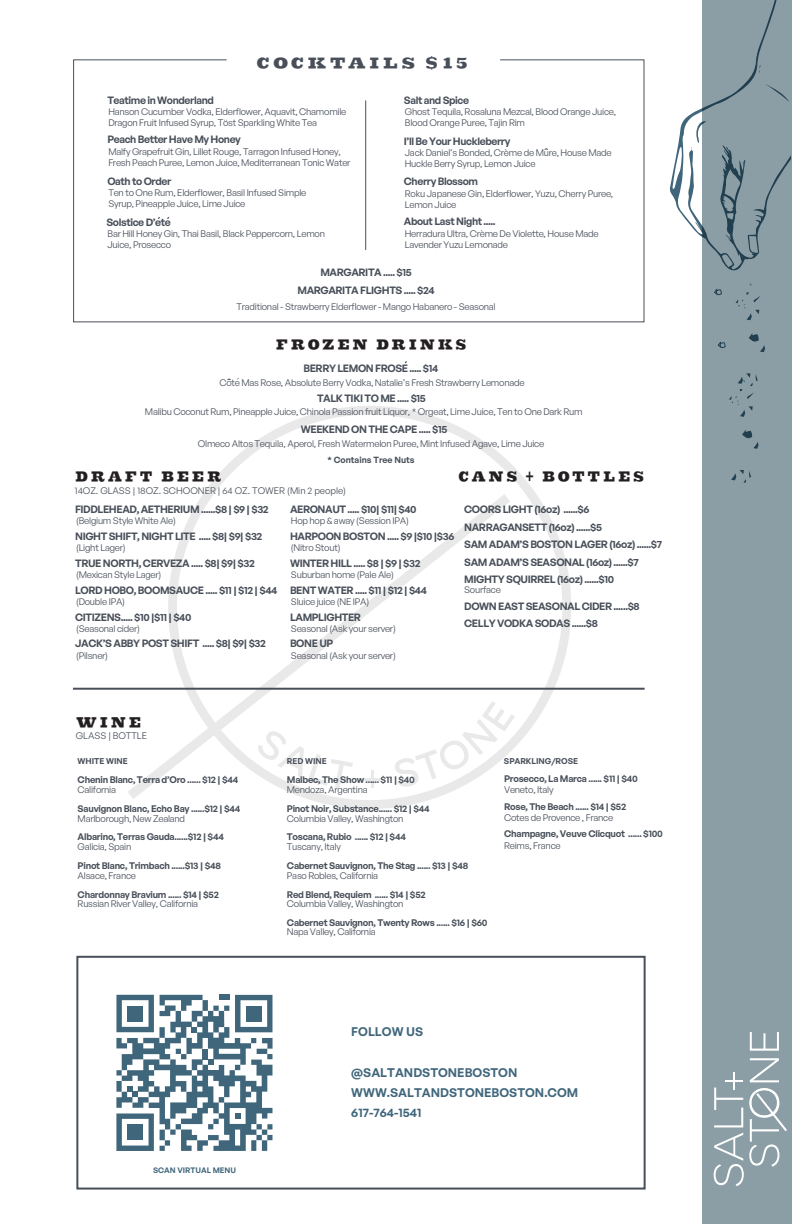
<style>
.page{position:relative;width:792px;height:1224px;background:#fff}
.page>*{position:absolute;margin:0;border:0;box-sizing:border-box;transform-origin:0 0}
.t1{font:20.2px "Sutro Deluxe Inline Fill";color:#484f59;scale:.93 1}
.t2{font:19.1px "Sutro Deluxe Inline Fill";color:#231f20;scale:.78 1}
.t3{font:18.7px "Sutro Deluxe Inline Fill";color:#231f20;scale:.8 1}
.t4{font:600 12.2px/20.3px "General Sans";color:#40667b}
.t5{font:600 10.4px/17.5px "General Sans";letter-spacing:-.04em;color:#484f59}
.t6{font:9.3px/11.2px "General Sans";letter-spacing:-.025em;color:#484f59}
.t7{font:600 9.3px "General Sans";letter-spacing:-.025em;color:#484f59}
.t8{font:9.3px "General Sans";color:#484f59}
.t9{font:600 8.7px "General Sans";color:#484f59}
.t10{font:600 8.2px "General Sans";color:#484f59}
.t11{font:600 7.7px "General Sans";color:#40667b}
</style>
<div class="page">
<svg style="left:203px;top:406px;width:368px;height:403px"></svg>
<svg style="left:128px;top:494px;width:382px;height:305px"></svg>
<svg style="left:257px;top:730px;width:96px;height:58px"></svg>
<svg style="left:394px;top:701px;width:121px;height:86px"></svg>
<hr style="left:371px;top:771px;width:3px;height:17px;background:#231f20">
<svg style="left:364px;top:778px;width:17px;height:2px"></svg>
<div style="left:703px;top:0;width:89px;height:1224px;background:#8b9ea5"></div>
<svg style="left:670px;top:0;width:120px;height:271px"></svg>
<svg style="left:717px;top:341px;width:9px;height:8px"></svg>
<svg style="left:742px;top:430px;width:17px;height:19px"></svg>
<svg style="left:731px;top:470px;width:20px;height:13px"></svg>
<svg style="left:714px;top:288px;width:8px;height:8px"></svg>
<svg style="left:749px;top:333px;width:16px;height:19px"></svg>
<svg style="left:729px;top:373px;width:29px;height:44px"></svg>
<svg style="left:736px;top:292px;width:24px;height:28px"></svg>
<svg style="left:750px;top:1032px;width:29px;height:19px"></svg>
<svg style="left:714px;top:1058px;width:73px;height:128px"></svg>
<svg style="left:73px;top:59px;width:572px;height:264px"></svg>
<hr style="left:365px;top:100px;width:1px;height:150px;background:#484f59">
<hr style="left:73px;top:688px;width:572px;height:2px;background:#484f59">
<div style="left:76px;top:956px;width:570px;height:234px;border:2px solid #484f59"></div>
<svg style="left:116px;top:995px;width:157px;height:156px"></svg>
<div style="left:127px;top:1006px;width:16px;height:15px;background:#40667b"></div>
<div style="left:246px;top:1006px;width:16px;height:16px;background:#40667b"></div>
<div style="left:127px;top:1124px;width:16px;height:16px;background:#40667b"></div>
<p class="t5" style="left:107px;top:91px;width:108px">Teatime in Wonderland</p>
<h1 class="t1" style="left:256px;top:52px;width:232px">COCKTAILS $15</h1>
<p class="t5" style="left:404px;top:91px;width:67px">Salt and Spice</p>
<p class="t6" style="left:108px;top:106px;width:240px">Hanson Cucumber Vodka, Elderflower, Aquavit, Chamomile<br>Dragon Fruit Infused Syrup, Tost Sparkling White Tea</p>
<p class="t6" style="left:405px;top:106px;width:213px">Ghost Tequila, Rosaluna Mezcal, Blood Orange Juice,<br>Blood Orange Puree, Tajin Rim</p>
<p class="t5" style="left:107px;top:131px;width:135px">Peach Better Have My Honey</p>
<p class="t6" style="left:108px;top:146px;width:244px">Malfy Grapefruit Gin, Lillet Rouge, Tarragon Infused Honey,<br>Fresh Peach Puree, Lemon Juice, Mediterranean Tonic Water</p>
<p class="t5" style="left:404px;top:132px;width:108px">I’ll Be Your Huckleberry</p>
<p class="t6" style="left:405px;top:147px;width:208px">Jack Daniel’s Bonded, Crème de Mure, House Made<br>Huckle Berry Syrup, Lemon Juice</p>
<p class="t5" style="left:107px;top:172px;width:65px">Oath to Order</p>
<p class="t6" style="left:108px;top:187px;width:200px">Ten to One Rum, Elderflower, Basil Infused Simple<br>Syrup, Pineapple Juice, Lime Juice</p>
<p class="t5" style="left:404px;top:172px;width:76px">Cherry Blossom</p>
<p class="t6" style="left:405px;top:187px;width:210px">Roku Japanese Gin, Elderflower, Yuzu, Cherry Puree,<br>Lemon Juice</p>
<p class="t5" style="left:106px;top:213px;width:66px">Solstice D’ete</p>
<p class="t5" style="left:404px;top:212px;width:93px">About Last Night .....</p>
<p class="t6" style="left:107px;top:228px;width:219px">Bar Hill Honey Gin, Thai Basil, Black Peppercorn, Lemon<br>Juice, Prosecco</p>
<p class="t6" style="left:405px;top:228px;width:195px">Herradura Ultra, Crème De Violette, House Made<br>Lavender Yuzu Lemonade</p>
<p class="t5" style="left:297px;top:263px;width:139px;line-height:18.5px;text-align:center">MARGARITA ..... $15<br>MARGARITA FLIGHTS ..... $24</p>
<p class="t6" style="left:236px;top:301px;width:261px">Traditional - Strawberry Elderflower - Mango Habanero - Seasonal</p>
<h3 class="t3" style="left:275px;top:335px;width:243px">FROZEN DRINKS</h3>
<p class="t5" style="left:303px;top:359px;width:136px">BERRY LEMON FROSE ..... $14</p>
<p class="t6" style="left:219px;top:376px;width:307px">Cote Mas Rose, Absolute Berry Vodka, Natalie’s Fresh Strawberry Lemonade</p>
<p class="t5" style="left:317px;top:389px;width:110px">TALK TIKI TO ME ..... $15</p>
<p class="t6" style="left:198px;top:438px;width:348px">Olmeco Altos Tequila, Aperol, Fresh Watermelon Puree, Mint Infused Agave, Lime Juice</p>
<p class="t6" style="left:145px;top:406px;width:439px">Malibu Coconut Rum, Pineapple Juice, Chinola Passion fruit Liquor, * Orgeat, Lime Juice, Ten to One Dark Rum</p>
<p class="t5" style="left:301px;top:421px;width:148px">WEEKEND ON THE CAPE ..... $15</p>
<h3 class="t3" style="left:75px;top:467px;width:188px">DRAFT BEER</h3>
<p class="t9" style="left:328px;top:454px;width:89px">* Contains Tree Nuts</p>
<p class="t8" style="left:75px;top:485px;width:273px">14OZ. GLASS | 18OZ. SCHOONER | 64 OZ. TOWER (Min 2 people)</p>
<h3 class="t3" style="left:458px;top:467px;width:237px">CANS + BOTTLES</h3>
<p class="t5" style="left:75px;top:500px;width:195px">FIDDLEHEAD, AETHERIUM ......$8 | $9 | $32</p>
<p class="t6" style="left:76px;top:515px;width:101px">(Belgium Style White Ale)</p>
<p class="t5" style="left:75px;top:527px;width:189px">NIGHT SHIFT, NIGHT LITE ..... $8| $9| $32</p>
<p class="t6" style="left:76px;top:542px;width:51px">(Light Lager)</p>
<p class="t5" style="left:75px;top:554px;width:181px">TRUE NORTH, CERVEZA ..... $8| $9| $32</p>
<p class="t6" style="left:76px;top:596px;width:51px">(Double IPA)</p>
<p class="t6" style="left:76px;top:569px;width:87px">(Mexican Style Lager)</p>
<p class="t5" style="left:75px;top:581px;width:204px">LORD HOBO, BOOMSAUCE ..... $11 | $12 | $44</p>
<p class="t6" style="left:76px;top:623px;width:65px">(Seasonal cider)</p>
<p class="t5" style="left:75px;top:608px;width:118px">CITIZENS..... $10 |$11 | $40</p>
<p class="t6" style="left:76px;top:649px;width:34px">(Pilsner)</p>
<p class="t5" style="left:75px;top:635px;width:192px">JACK’S ABBY POST SHIFT ..... $8| $9| $32</p>
<p class="t5" style="left:290px;top:500px;width:128px">AERONAUT ..... $10| $11| $40</p>
<p class="t6" style="left:291px;top:542px;width:51px">(Nitro Stout)</p>
<p class="t6" style="left:291px;top:515px;width:119px">Hop hop &amp; away (Session IPA)</p>
<p class="t5" style="left:290px;top:527px;width:166px">HARPOON BOSTON ..... $9 |$10 |$36</p>
<p class="t5" style="left:290px;top:554px;width:132px">WINTER HILL ..... $8 | $9 | $32</p>
<p class="t6" style="left:291px;top:569px;width:104px">Suburban home (Pale Ale)</p>
<p class="t5" style="left:290px;top:581px;width:138px">BENT WATER ..... $11 | $12 | $44</p>
<p class="t6" style="left:291px;top:596px;width:80px">Sluice juice (NE IPA)</p>
<p class="t5" style="left:290px;top:608px;width:73px">LAMPLIGHTER</p>
<p class="t6" style="left:291px;top:623px;width:106px">Seasonal (Ask your server)</p>
<p class="t5" style="left:290px;top:635px;width:45px">BONE UP</p>
<p class="t6" style="left:291px;top:649px;width:106px">Seasonal (Ask your server)</p>
<p class="t5" style="left:464px;top:500px;width:199px">COORS LIGHT (16oz) ......$6<br>NARRAGANSETT (16oz) ......$5<br>SAM ADAM’S BOSTON LAGER (16oz) ......$7</p>
<p class="t5" style="left:464px;top:570px;width:151px">MIGHTY SQUIRREL (16oz) ......$10</p>
<p class="t6" style="left:464px;top:584px;width:38px">Sourface</p>
<p class="t5" style="left:464px;top:615px;width:135px">CELLY VODKA SODAS ......$8</p>
<p class="t5" style="left:464px;top:553px;width:176px">SAM ADAM’S SEASONAL (16oz) ......$7</p>
<p class="t5" style="left:464px;top:597px;width:177px">DOWN EAST SEASONAL CIDER ......$8</p>
<h2 class="t2" style="left:76px;top:712px;width:88px">WINE</h2>
<p class="t8" style="left:76px;top:729px;width:73px">GLASS | BOTTLE</p>
<p class="t10" style="left:78px;top:756px;width:52px">WHITE WINE</p>
<p class="t10" style="left:287px;top:756px;width:41px">RED WINE</p>
<p class="t10" style="left:504px;top:756px;width:76px">SPARKLING/ROSE</p>
<p class="t7" style="left:78px;top:774px;width:162px">Chenin Blanc, Terra d’Oro ...... $12 | $44</p>
<p class="t6" style="left:78px;top:784px;width:40px">California</p>
<p class="t7" style="left:78px;top:803px;width:164px">Sauvignon Blanc, Echo Bay ......$12 | $44</p>
<p class="t6" style="left:78px;top:813px;width:109px">Marlborough, New Zealand</p>
<p class="t7" style="left:78px;top:831px;width:148px">Albarino, Terras Gauda......$12 | $44</p>
<p class="t6" style="left:78px;top:841px;width:55px">Galicia, Spain</p>
<p class="t7" style="left:78px;top:888px;width:143px">Chardonnay Bravium ...... $14 | $52</p>
<p class="t6" style="left:78px;top:898px;width:122px">Russian River Valley, California</p>
<p class="t7" style="left:78px;top:860px;width:145px">Pinot Blanc, Trimbach ......$13 | $48</p>
<p class="t6" style="left:78px;top:870px;width:60px">Alsace, France</p>
<p class="t7" style="left:287px;top:774px;width:130px">Malbec, The Show ...... $11 | $40</p>
<p class="t6" style="left:287px;top:784px;width:82px">Mendoza, Argentina</p>
<p class="t7" style="left:287px;top:803px;width:144px">Pinot Noir, Substance...... $12 | $44</p>
<p class="t6" style="left:287px;top:813px;width:118px">Columbia Valley, Washington</p>
<p class="t7" style="left:287px;top:831px;width:121px">Toscana, Rubio ...... $12 | $44</p>
<p class="t6" style="left:287px;top:841px;width:56px">Tuscany, Italy</p>
<p class="t7" style="left:287px;top:860px;width:183px">Cabernet Sauvignon, The Stag ...... $13 | $48</p>
<p class="t6" style="left:287px;top:870px;width:93px">Paso Robles, California</p>
<p class="t7" style="left:287px;top:916px;width:202px">Cabernet Sauvignon, Twenty Rows ...... $16 | $60</p>
<p class="t6" style="left:287px;top:926px;width:90px">Napa Valley, California</p>
<p class="t7" style="left:287px;top:888px;width:140px">Red Blend, Requiem ...... $14 | $52</p>
<p class="t6" style="left:287px;top:898px;width:118px">Columbia Valley, Washington</p>
<p class="t7" style="left:504px;top:773px;width:135px">Prosecco, La Marca ...... $11 | $40</p>
<p class="t7" style="left:504px;top:800px;width:124px">Rose, The Beach ...... $14 | $52</p>
<p class="t6" style="left:504px;top:811px;width:111px">Cotes de Provence , France</p>
<p class="t6" style="left:504px;top:784px;width:51px">Veneto, Italy</p>
<p class="t7" style="left:504px;top:828px;width:161px">Champagne, Veuve Clicquot ...... $100</p>
<p class="t6" style="left:504px;top:840px;width:58px">Reims, France</p>
<p class="t11" style="left:153px;top:1166px;width:84px">SCAN VIRTUAL MENU</p>
<h3 class="t4" style="left:351px;top:1021px;width:73px">FOLLOW US</h3>
<h3 class="t4" style="left:351px;top:1062px;width:229px">@SALTANDSTONEBOSTON<br>WWW.SALTANDSTONEBOSTON.COM<br>617-764-1541</h3>
</div>
